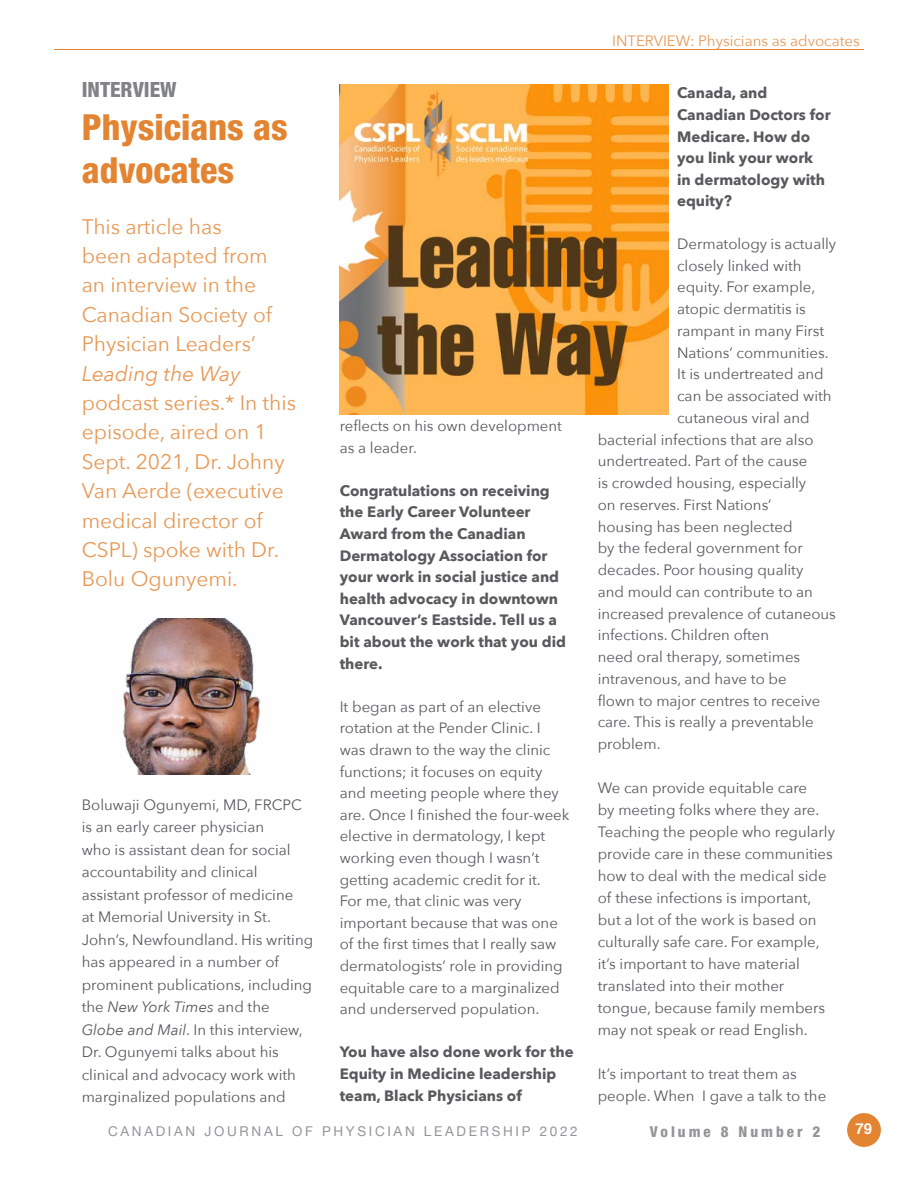
<style>
.page{position:relative;width:918px;height:1188px;background:#fff}
.page>*{position:absolute;margin:0;border:0;box-sizing:border-box;transform-origin:0 0}
.t1{font:800 condensed 36px/43.2px "Helvetica Neue LT Pro";color:#e28431}
.t2{font:21px/29.4px "Avenir Next";color:#e79956}
.t3{font:italic 21px "Avenir Next";color:#e79956}
.t4{font:800 condensed 21px "Helvetica Neue LT Pro";color:#808285}
.t5{font:15px/21.6px "Avenir Next";color:#58595b}
.t6{font:700 15px/21.6px "Avenir Next";color:#58595b}
.t7{font:15px "Avenir Next";color:#e79956}
.t8{font:800 condensed 15px "Helvetica Neue LT Pro";letter-spacing:.2em;color:#939598}
.t9{font:700 15px "Helvetica";color:#fff}
.t10{font:13.5px "Helvetica Neue";letter-spacing:.2em;color:#939598}
.s1{font-style:italic}
</style>
<div class="page">
<div style="left:847px;top:1113px;width:34px;height:34px;background:#e28431;border-radius:50%"></div>
<hr style="left:54px;top:49px;width:810px;height:1px;background:#e28431">
<img style="left:123px;top:619px;width:138px;height:155px">
<img style="left:339px;top:85px;width:330px;height:329px">
<h2 class="t4" style="left:82px;top:76px;width:96px">INTERVIEW</h2>
<h1 class="t1" style="left:82px;top:105px;width:208px">Physicians as advocates</h1>
<h2 class="t2" style="left:82px;top:211px;width:192px">This article has been adapted from an interview in the<br>Canadian Society of<br>Physician Leaders’</h2>
<h2 class="t3" style="left:82px;top:355px;width:160px">Leading the Way</h2>
<h2 class="t2" style="left:82px;top:387px;width:216px">podcast series.* In this episode, aired on 1<br>Sept. 2021, Dr. Johny<br>Van Aerde (executive medical director of<br>CSPL) spoke with Dr.<br>Bolu Ogunyemi.</h2>
<p class="t5" style="left:82px;top:793px;width:233px;line-height:22.5px">Boluwaji Ogunyemi, MD, FRCPC is an early career physician<br>who is assistant dean for social accountability and clinical assistant professor of medicine<br>at Memorial University in St.<br>John’s, Newfoundland. His writing has appeared in a number of prominent publications, including the <span class="s1">New York Times</span> and the<br><span class="s1">Globe and Mail</span>. In this interview,<br>Dr. Ogunyemi talks about his clinical and advocacy work with marginalized populations and</p>
<p class="t5" style="left:340px;top:414px;width:224px">reflects on his own development as a leader.</p>
<p class="t6" style="left:340px;top:480px;width:228px">Congratulations on receiving the Early Career Volunteer<br>Award from the Canadian<br>Dermatology Association for your work in social justice and health advocacy in downtown<br>Vancouver’s Eastside. Tell us a bit about the work that you did there.</p>
<p class="t5" style="left:340px;top:695px;width:231px">It began as part of an elective rotation at the Pender Clinic. I was drawn to the way the clinic functions; it focuses on equity and meeting people where they are. Once I finished the four-week elective in dermatology, I kept working even though I wasn’t getting academic credit for it.<br>For me, that clinic was very important because that was one of the first times that I really saw dermatologists’ role in providing equitable care to a marginalized and underserved population.</p>
<p class="t6" style="left:340px;top:1041px;width:235px">You have also done work for the<br>Equity in Medicine leadership team, Black Physicians of</p>
<p class="t7" style="left:612px;top:28px;width:249px">INTERVIEW: Physicians as advocates</p>
<p class="t6" style="left:677px;top:82px;width:155px">Canada, and<br>Canadian Doctors for<br>Medicare. How do you link your work<br>in dermatology with equity?</p>
<p class="t5" style="left:677px;top:232px;width:161px">Dermatology is actually</p>
<p class="t5" style="left:677px;top:254px;width:126px">closely linked with</p>
<p class="t5" style="left:677px;top:276px;width:140px">equity. For example,</p>
<p class="t5" style="left:677px;top:298px;width:130px">atopic dermatitis is</p>
<p class="t5" style="left:677px;top:319px;width:149px">rampant in many First</p>
<p class="t5" style="left:677px;top:341px;width:153px">Nations’ communities.</p>
<p class="t5" style="left:677px;top:363px;width:148px">It is undertreated and</p>
<p class="t5" style="left:677px;top:385px;width:156px">can be associated with</p>
<p class="t5" style="left:677px;top:406px;width:134px">cutaneous viral and</p>
<p class="t5" style="left:598px;top:428px;width:217px">bacterial infections that are also</p>
<p class="t5" style="left:598px;top:450px;width:211px">undertreated. Part of the cause</p>
<p class="t5" style="left:598px;top:472px;width:210px">is crowded housing, especially</p>
<p class="t5" style="left:598px;top:493px;width:175px">on reserves. First Nations’</p>
<p class="t5" style="left:598px;top:515px;width:196px">housing has been neglected</p>
<p class="t5" style="left:598px;top:537px;width:207px">by the federal government for</p>
<p class="t5" style="left:598px;top:559px;width:207px">decades. Poor housing quality</p>
<p class="t5" style="left:598px;top:580px;width:217px">and mould can contribute to an</p>
<p class="t5" style="left:598px;top:602px;width:240px">increased prevalence of cutaneous</p>
<p class="t5" style="left:598px;top:624px;width:173px">infections. Children often</p>
<p class="t5" style="left:598px;top:646px;width:204px">need oral therapy, sometimes</p>
<p class="t5" style="left:598px;top:667px;width:191px">intravenous, and have to be</p>
<p class="t5" style="left:598px;top:689px;width:224px">flown to major centres to receive</p>
<p class="t5" style="left:598px;top:711px;width:217px">care. This is really a preventable</p>
<p class="t5" style="left:598px;top:733px;width:64px">problem.</p>
<p class="t5" style="left:598px;top:776px;width:239px;line-height:22px">We can provide equitable care<br>by meeting folks where they are.<br>Teaching the people who regularly provide care in these communities how to deal with the medical side of these infections is important, but a lot of the work is based on culturally safe care. For example, it’s important to have material translated into their mother tongue, because family members may not speak or read English.</p>
<p class="t5" style="left:598px;top:1063px;width:230px;line-height:22px">It’s important to treat them as people. When I gave a talk to the</p>
<p class="t10" style="left:108px;top:1121px;width:471px">CANADIAN JOURNAL OF PHYSICIAN LEADERSHIP 2022</p>
<p class="t8" style="left:650px;top:1122px;width:172px">Volume 8 Number 2</p>
<p class="t9" style="left:856px;top:1117px;width:18px">79</p>
</div>
